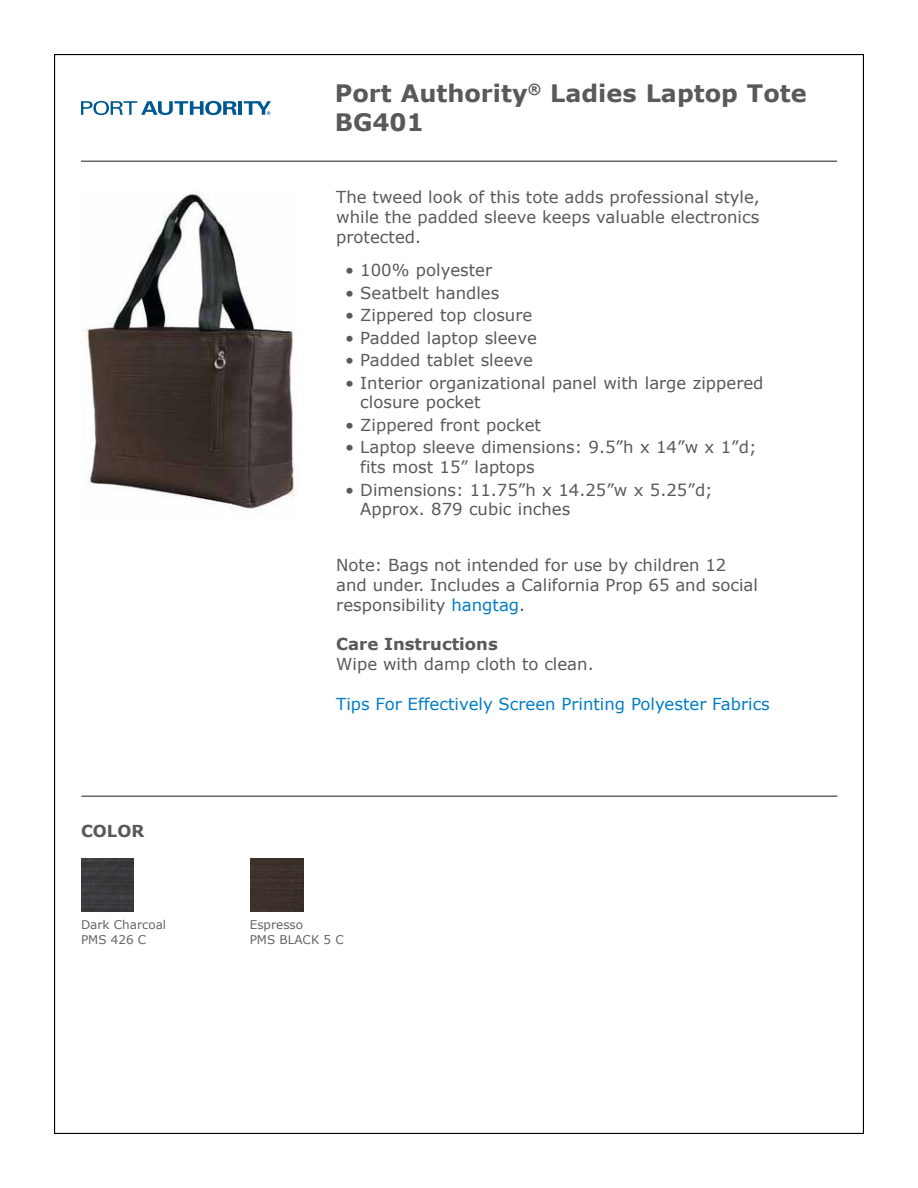
<style>
.page{position:relative;width:918px;height:1188px;background:#fff}
.page>*{position:absolute;margin:0;border:0;box-sizing:border-box;transform-origin:0 0}
.t1{font:700 24px/28.8px "Verdana";color:#58595b}
.t2{font:16.5px/19.8px "Verdana";color:#58595b}
.t3{font:16.5px "Verdana";color:#007dc3}
.t4{font:700 16.5px "Verdana";color:#58595b}
.t5{font:12px/14.4px "Verdana";color:#636466}
.s1{color:#007dc3}
</style>
<div class="page">
<hr style="left:81px;top:161px;width:756px;height:1px;background:#636466">
<svg style="left:81px;top:101px;width:156px;height:14px"></svg>
<hr style="left:238px;top:101px;width:4px;height:14px;background:#005890">
<svg style="left:244px;top:101px;width:27px;height:14px"></svg>
<img style="left:82px;top:859px;width:52px;height:52px">
<div style="left:251px;top:859px;width:52px;height:52px;background:#3b302a"></div>
<hr style="left:81px;top:795px;width:756px;height:2px;background:#636466">
<img style="left:85px;top:194px;width:209px;height:317px">
<h1 class="t1" style="left:335px;top:79px;width:473px">Port Authority<sup>®</sup> Ladies Laptop Tote<br>BG401</h1>
<p class="t4" style="left:81px;top:819px;width:65px">COLOR</p>
<p class="t2" style="left:336px;top:187px;width:425px;text-align:justify">The tweed look of this tote adds professional style, while the padded sleeve keeps valuable electronics protected.</p>
<p class="t2" style="left:345px;top:260px;width:148px">• 100% polyester</p>
<p class="t2" style="left:345px;top:282px;width:156px">• Seatbelt handles</p>
<p class="t2" style="left:345px;top:305px;width:188px">• Zippered top closure</p>
<p class="t2" style="left:345px;top:327px;width:193px">• Padded laptop sleeve</p>
<p class="t2" style="left:345px;top:350px;width:189px">• Padded tablet sleeve</p>
<p class="t2" style="left:360px;top:372px;width:405px;text-indent:-15px">• Interior organizational panel with large zippered closure pocket</p>
<p class="t2" style="left:345px;top:415px;width:197px">• Zippered front pocket</p>
<p class="t2" style="left:360px;top:437px;width:398px;text-indent:-15px">• Laptop sleeve dimensions: 9.5”h x 14”w x 1”d; fits most 15” laptops</p>
<p class="t2" style="left:360px;top:480px;width:354px;text-indent:-15px">• Dimensions: 11.75”h x 14.25”w x 5.25”d;<br>Approx. 879 cubic inches</p>
<p class="t2" style="left:336px;top:555px;width:423px">Note: Bags not intended for use by children 12 and under. Includes a California Prop 65 and social responsibility <span class="s1">hangtag</span>.</p>
<p class="t4" style="left:336px;top:633px;width:163px">Care Instructions</p>
<p class="t2" style="left:336px;top:654px;width:259px">Wipe with damp cloth to clean.</p>
<p class="t3" style="left:336px;top:693px;width:435px">Tips For Effectively Screen Printing Polyester Fabrics</p>
<p class="t5" style="left:81px;top:918px;width:87px">Dark Charcoal<br>PMS 426 C</p>
<p class="t5" style="left:250px;top:918px;width:96px">Espresso<br>PMS BLACK 5 C</p>
</div>
